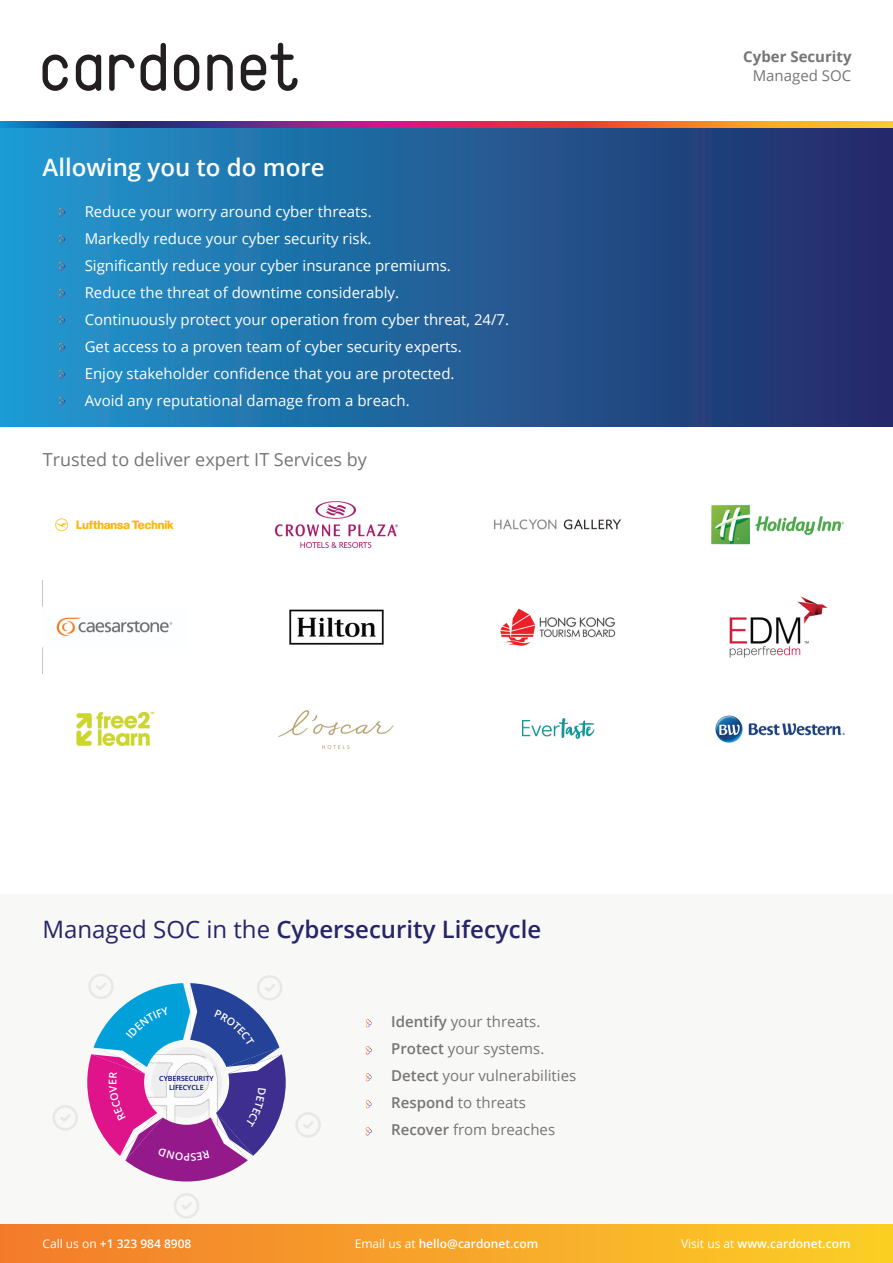
<style>
.page{position:relative;width:893px;height:1263px;background:#fff}
.page>*{position:absolute;margin:0;border:0;box-sizing:border-box;transform-origin:0 0}
.t1{font:600 24px "Open Sans";color:#252569}
.t2{font:600 24px "Open Sans";color:#fff}
.t3{font:18px "Open Sans";color:#777574}
.t4{font:15px/27px "Open Sans";color:#fff}
.t5{font:15px/27px "Open Sans";color:#777574}
.t6{font:700 15px "Open Sans";color:#777574}
.t7{font:600 12px "Open Sans";color:#fff}
.t8{font:600 10.65px "Open Sans";color:#fff}
.t9{font:600 7.05px/8.9px "Open Sans";color:#000c72;text-align:center}
.s1{font-weight:400}
.s2{font-weight:600}
</style>
<div class="page">
<div style="left:0;top:894px;width:893px;height:330px;background:#f8f8f7"></div>
<div style="left:0;top:128px;width:893px;height:298px;background:linear-gradient(to right,#2099cf,#242765)"></div>
<svg style="left:59px;top:208px;width:7px;height:9px"></svg>
<svg style="left:59px;top:235px;width:7px;height:9px"></svg>
<svg style="left:59px;top:316px;width:7px;height:9px"></svg>
<svg style="left:59px;top:262px;width:7px;height:9px"></svg>
<svg style="left:59px;top:289px;width:7px;height:9px"></svg>
<svg style="left:59px;top:343px;width:7px;height:9px"></svg>
<svg style="left:59px;top:370px;width:7px;height:9px"></svg>
<svg style="left:59px;top:397px;width:7px;height:9px"></svg>
<svg style="left:366px;top:1073px;width:6px;height:9px"></svg>
<svg style="left:366px;top:1046px;width:6px;height:9px"></svg>
<svg style="left:366px;top:1100px;width:6px;height:9px"></svg>
<svg style="left:366px;top:1019px;width:6px;height:9px"></svg>
<svg style="left:366px;top:1127px;width:6px;height:9px"></svg>
<svg style="left:43px;top:55px;width:25px;height:36px"></svg>
<svg style="left:76px;top:55px;width:25px;height:36px"></svg>
<svg style="left:174px;top:55px;width:25px;height:36px"></svg>
<svg style="left:207px;top:55px;width:26px;height:36px"></svg>
<svg style="left:141px;top:43px;width:25px;height:48px"></svg>
<svg style="left:109px;top:55px;width:26px;height:36px"></svg>
<svg style="left:241px;top:43px;width:57px;height:48px"></svg>
<img style="left:0;top:122px;width:893px;height:6px">
<img style="left:274px;top:501px;width:124px;height:48px">
<img style="left:715px;top:715px;width:130px;height:28px">
<img style="left:711px;top:504px;width:133px;height:41px">
<img style="left:278px;top:710px;width:116px;height:39px">
<img style="left:289px;top:609px;width:95px;height:36px">
<img style="left:56px;top:617px;width:117px;height:19px">
<img style="left:522px;top:718px;width:73px;height:21px">
<img style="left:76px;top:711px;width:79px;height:36px">
<img style="left:494px;top:519px;width:127px;height:11px">
<img style="left:500px;top:608px;width:116px;height:38px">
<img style="left:55px;top:518px;width:119px;height:14px">
<img style="left:729px;top:596px;width:99px;height:62px">
<div style="left:0;top:1225px;width:893px;height:38px;background:linear-gradient(to right,#f37a2c,#fccf27)"></div>
<svg style="left:296px;top:1112px;width:25px;height:26px"></svg>
<svg style="left:174px;top:1193px;width:25px;height:25px"></svg>
<svg style="left:53px;top:1105px;width:25px;height:25px"></svg>
<svg style="left:87px;top:974px;width:199px;height:207px"></svg>
<p class="t6" style="left:743px;top:50px;width:110px">Cyber Security</p>
<h1 class="t2" style="left:43px;top:158px;width:283px">Allowing you to do more</h1>
<p class="t4" style="left:85px;top:199px;width:426px">Reduce your worry around cyber threats.<br>Markedly reduce your cyber security risk.<br>Significantly reduce your cyber insurance premiums.<br>Reduce the threat of downtime considerably.<br>Continuously protect your operation from cyber threat, 24/7.<br>Get access to a proven team of cyber security experts.<br>Enjoy stakeholder confidence that you are protected.<br>Avoid any reputational damage from a breach.</p>
<p class="t3" style="left:43px;top:452px;width:326px">Trusted to deliver expert IT Services by</p>
<p class="t5" style="left:753px;top:64px;width:100px">Managed SOC</p>
<h1 class="t1" style="left:43px;top:919px;width:500px"><span class="s1">Managed SOC in the</span> Cybersecurity Lifecycle</h1>
<p class="t8" style="left:108px;top:1085px;width:7px;rotate:-90deg">E</p>
<p class="t9" style="left:159px;top:1075px;width:56px">CYBERSECURITY<br>LIFECYCLE</p>
<p class="t5" style="left:391px;top:1010px;width:187px"><span class="s2">Identify</span> your threats.<br><span class="s2">Protect</span> your systems.<br><span class="s2">Detect</span> your vulnerabilities<br><span class="s2">Respond</span> to threats<br><span class="s2">Recover</span> from breaches</p>
<p class="t7" style="left:43px;top:1239px;width:150px"><span class="s1">Call us on</span> +1 323 984 8908</p>
<p class="t7" style="left:355px;top:1239px;width:185px"><span class="s1">Email us at</span> hello@cardonet.com</p>
<p class="t7" style="left:681px;top:1239px;width:171px"><span class="s1">Visit us at</span> www.cardonet.com</p>
</div>
